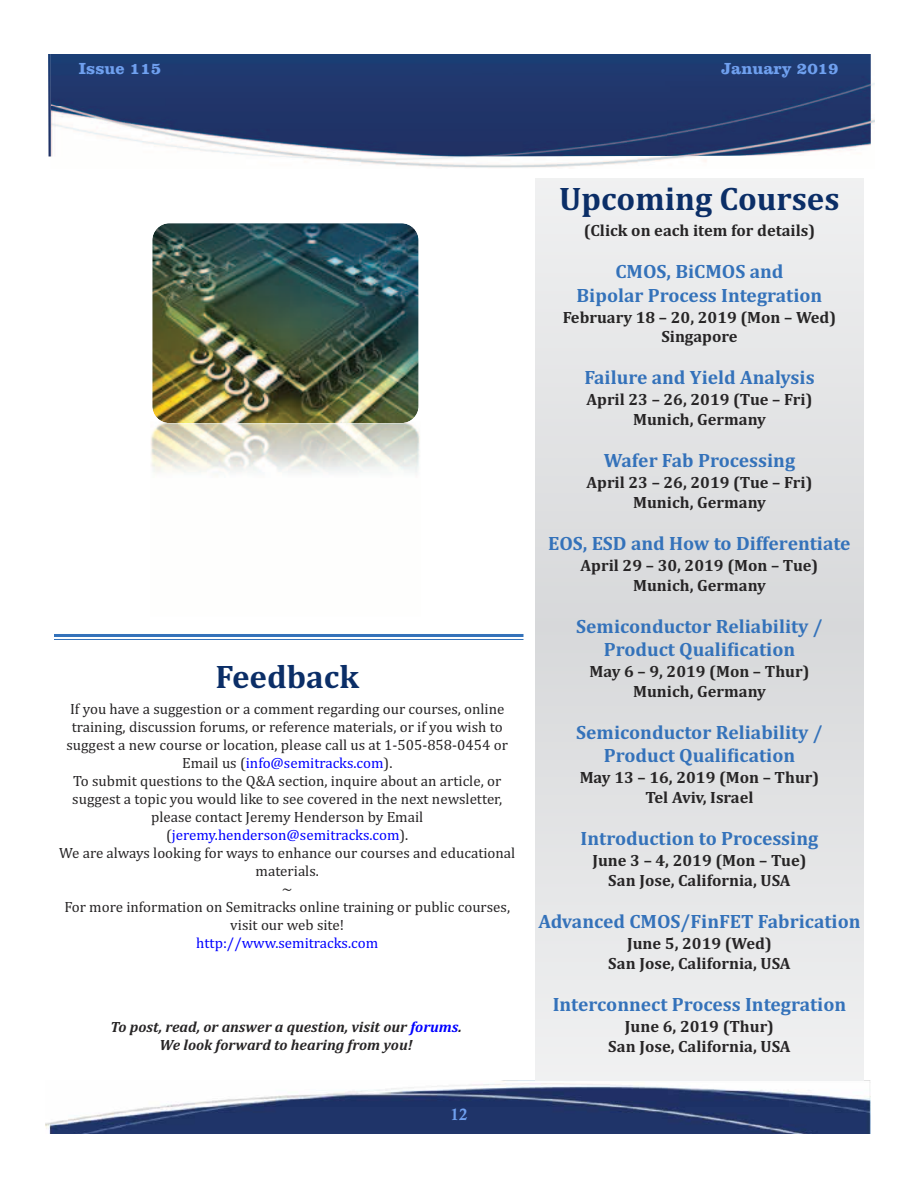
<style>
.page{position:relative;width:918px;height:1188px;background:#fff}
.page>*{position:absolute;margin:0;border:0;box-sizing:border-box;transform-origin:0 0}
.t1{font:700 33px "Cambria";color:#0b2e67}
.t2{font:700 19.5px/23.4px "Cambria";color:#3472ba;text-align:center}
.t3{font:700 16.5px/19.8px "Cambria";color:#272526;text-align:center}
.t4{font:700 16.5px "Clarendon BT";color:#6fa0ef}
.t5{font:16.5px "Calis MT Bol";color:#6fa0ef}
.t6{font:15px/18px "Cambria";color:#272526;text-align:center}
.t7{font:italic 700 15px/18px "Cambria";color:#272526;text-align:center}
.t8{font:15px "Cambria";color:#00f}
.s1{color:#00f}
</style>
<div class="page">
<img style="left:48px;top:54px;width:3px;height:102px">
<img style="left:871px;top:83px;width:4px;height:41px">
<img style="left:51px;top:54px;width:820px;height:102px">
<img style="left:45px;top:1080px;width:825px;height:54px">
<div style="left:535px;top:178px;width:329px;height:903px;background:#e4e4e6"></div>
<hr style="left:54px;top:634px;width:470px;height:3px;background:#3472ba">
<hr style="left:54px;top:639px;width:470px;height:1px;background:#3472ba">
<img style="left:151px;top:422px;width:269px;height:54px">
<img style="left:152px;top:223px;width:267px;height:200px;border-radius:17px">
<p class="t4" style="left:79px;top:62px;width:84px">Issue 115</p>
<p class="t4" style="left:721px;top:62px;width:119px">January 2019</p>
<h1 class="t1" style="left:216px;top:665px;width:145px">Feedback</h1>
<p class="t6" style="left:59px;top:701px;width:458px">If you have a suggestion or a comment regarding our courses, online training, discussion forums, or reference materials, or if you wish to suggest a new course or location, please call us at 1-505-858-0454 or Email us (<span class="s1">info@semitracks.com</span>).<br>To submit questions to the Q&amp;A section, inquire about an article, or suggest a topic you would like to see covered in the next newsletter, please contact Jeremy Henderson by Email (<span class="s1">jeremy.henderson@semitracks.com</span>).<br>We are always looking for ways to enhance our courses and educational materials.<br>~<br>For more information on Semitracks online training or public courses, visit our web site!</p>
<p class="t8" style="left:196px;top:937px;width:183px">http://www.semitracks.com</p>
<p class="t7" style="left:110px;top:1019px;width:353px">To post, read, or answer a question, visit our <span class="s1">forums</span>.<br>We look forward to hearing from you!</p>
<p class="t5" style="left:451px;top:1105px;width:18px">12</p>
<h1 class="t1" style="left:559px;top:186px;width:282px">Upcoming Courses</h1>
<p class="t3" style="left:584px;top:222px;width:233px">(Click on each item for details)</p>
<h2 class="t2" style="left:577px;top:262px;width:247px">CMOS, BiCMOS and<br>Bipolar Process Integration</h2>
<p class="t3" style="left:563px;top:309px;width:275px">February 18 – 20, 2019 (Mon – Wed)<br>Singapore</p>
<h2 class="t2" style="left:584px;top:368px;width:232px">Failure and Yield Analysis</h2>
<p class="t3" style="left:586px;top:392px;width:228px">April 23 – 26, 2019 (Tue – Fri)<br>Munich, Germany</p>
<h2 class="t2" style="left:604px;top:451px;width:193px">Wafer Fab Processing</h2>
<p class="t3" style="left:586px;top:474px;width:228px">April 23 – 26, 2019 (Tue – Fri)<br>Munich, Germany</p>
<h2 class="t2" style="left:548px;top:534px;width:304px">EOS, ESD and How to Differentiate</h2>
<p class="t3" style="left:581px;top:557px;width:239px">April 29 – 30, 2019 (Mon – Tue)<br>Munich, Germany</p>
<h2 class="t2" style="left:576px;top:616px;width:248px">Semiconductor Reliability /<br>Product Qualification</h2>
<p class="t3" style="left:589px;top:663px;width:221px">May 6 – 9, 2019 (Mon – Thur)<br>Munich, Germany</p>
<h2 class="t2" style="left:576px;top:723px;width:248px">Semiconductor Reliability /<br>Product Qualification</h2>
<p class="t3" style="left:580px;top:770px;width:241px">May 13 – 16, 2019 (Mon – Thur)<br>Tel Aviv, Israel</p>
<h2 class="t2" style="left:581px;top:829px;width:239px">Introduction to Processing</h2>
<p class="t3" style="left:592px;top:852px;width:216px">June 3 – 4, 2019 (Mon – Tue)<br>San Jose, California, USA</p>
<h2 class="t2" style="left:538px;top:912px;width:324px">Advanced CMOS/FinFET Fabrication</h2>
<p class="t3" style="left:608px;top:935px;width:184px">June 5, 2019 (Wed)<br>San Jose, California, USA</p>
<h2 class="t2" style="left:553px;top:994px;width:295px">Interconnect Process Integration</h2>
<p class="t3" style="left:608px;top:1018px;width:184px">June 6, 2019 (Thur)<br>San Jose, California, USA</p>
</div>
